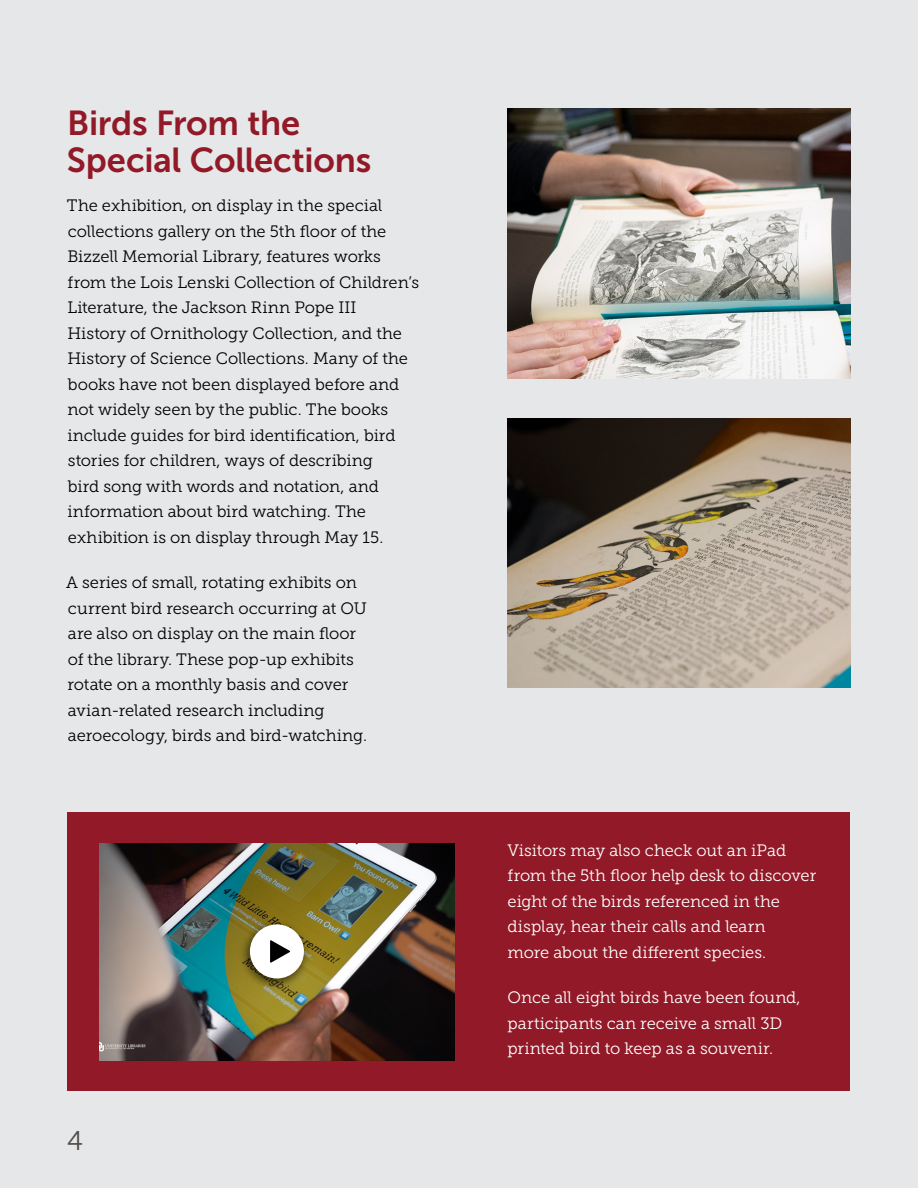
<style>
.page{position:relative;width:918px;height:1188px;background:#e6e7e8}
.page>*{position:absolute;margin:0;border:0;box-sizing:border-box;transform-origin:0 0}
.t1{font:34.5px/37.5px "Museo Sans 700";letter-spacing:-.005em;color:#921927}
.t2{font:27px "Museo 300";color:#524b48}
.t3{font:16.5px/25.5px "Museo Slab 300";letter-spacing:-.005em;color:#000}
.t4{font:16.5px/25.5px "Museo Slab 300";letter-spacing:-.005em;color:#fff}
</style>
<div class="page">
<img style="left:508px;top:109px;width:342px;height:270px">
<img style="left:508px;top:418px;width:342px;height:270px">
<div style="left:68px;top:812px;width:782px;height:278px;background:#921927"></div>
<img style="left:99px;top:844px;width:356px;height:216px">
<div style="left:238px;top:919px;width:73px;height:73px;background:#000;opacity:.54"></div>
<div style="left:250px;top:924px;width:54px;height:54px;background:#fff;border-radius:50%"></div>
<svg style="left:270px;top:940px;width:20px;height:23px"></svg>
<h1 class="t1" style="left:67px;top:104px;width:306px">Birds From the<br>Special Collections</h1>
<p class="t3" style="left:67px;top:193px;width:354px">The exhibition, on display in the special collections gallery on the 5th floor of the Bizzell Memorial Library, features works from the Lois Lenski Collection of Children’s Literature, the Jackson Rinn Pope III<br>History of Ornithology Collection, and the History of Science Collections. Many of the books have not been displayed before and not widely seen by the public. The books include guides for bird identification, bird stories for children, ways of describing<br>bird song with words and notation, and information about bird watching. The exhibition is on display through May 15.</p>
<p class="t3" style="left:66px;top:570px;width:302px">A series of small, rotating exhibits on current bird research occurring at OU are also on display on the main floor of the library. These pop-up exhibits rotate on a monthly basis and cover avian-related research including aeroecology, birds and bird-watching.</p>
<h2 class="t2" style="left:68px;top:1126px;width:17px">4</h2>
<p class="t4" style="left:508px;top:837px;width:310px">Visitors may also check out an iPad from the 5th floor help desk to discover eight of the birds referenced in the display, hear their calls and learn<br>more about the different species.</p>
<p class="t4" style="left:508px;top:985px;width:295px">Once all eight birds have been found, participants can receive a small 3D printed bird to keep as a souvenir.</p>
</div>
